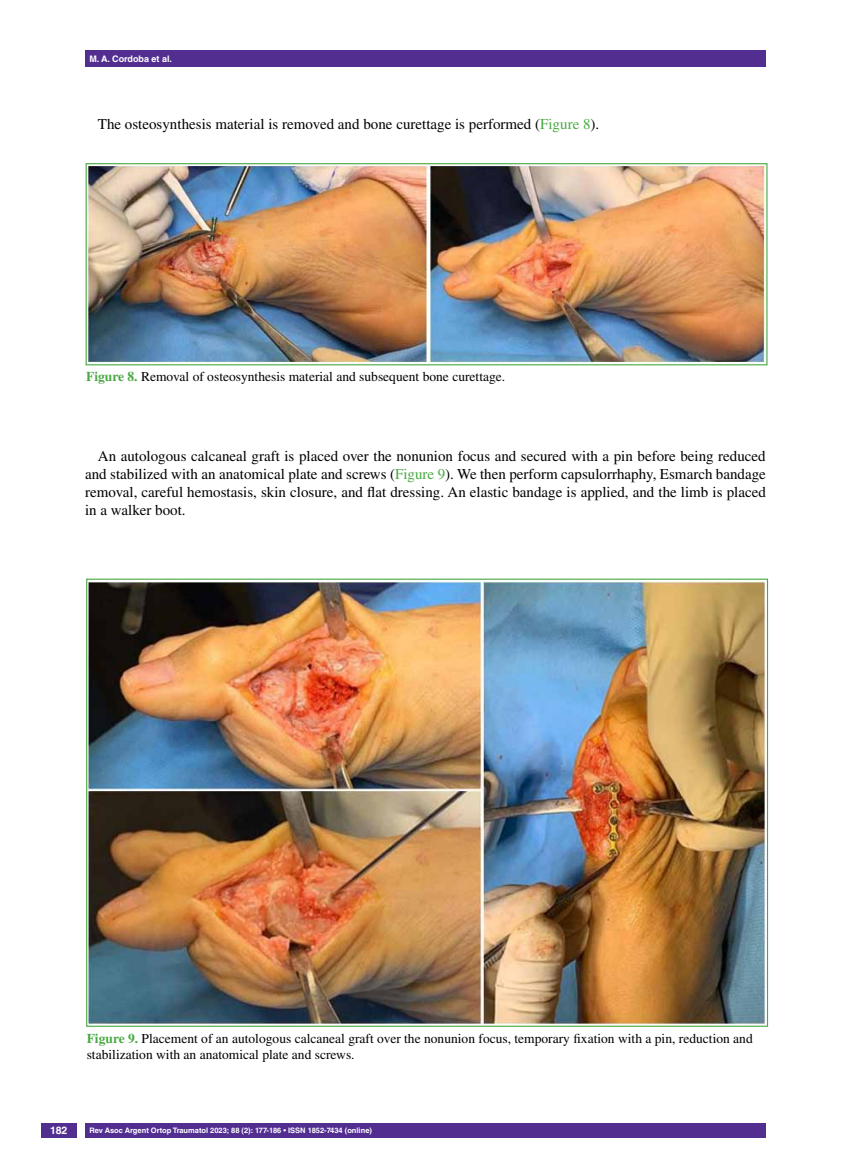
<style>
.page{position:relative;width:851px;height:1170px;background:#fff}
.page>*{position:absolute;margin:0;border:0;box-sizing:border-box;transform-origin:0 0}
.t1{font:15px/18px "Times LT Std";color:#000;text-align:justify}
.t2{font:13.5px/16.2px "Times LT Std";color:#000}
.t3{font:700 10.5px "Helvetica LT Std";color:#fff}
.t4{font:700 9px "Helvetica LT Std";color:#fff}
.t5{font:700 7.5px "Helvetica LT Std";color:#fff}
.s1{color:#49a942}
.s2{font-weight:700;color:#49a942}
</style>
<div class="page">
<div style="left:41px;top:1123px;width:36px;height:14px;background:#522e91"></div>
<div style="left:85px;top:50px;width:680px;height:17px;background:#522e91"></div>
<div style="left:85px;top:1123px;width:680px;height:14px;background:#522e91"></div>
<img style="left:88px;top:165px;width:677px;height:198px">
<div style="left:86px;top:163px;width:681px;height:202px;border:1px solid #49a942"></div>
<img style="left:88px;top:580px;width:678px;height:444px">
<p class="t4" style="left:89px;top:53px;width:84px">M. A. Cordoba et al.</p>
<p class="t1" style="left:98px;top:115px;width:503px">The osteosynthesis material is removed and bone curettage is performed (<span class="s1">Figure 8</span>).</p>
<p class="t2" style="left:86px;top:369px;width:420px"><span class="s2">Figure 8.</span> Removal of osteosynthesis material and subsequent bone curettage.</p>
<p class="t1" style="left:85px;top:447px;width:682px;text-indent:13px">An autologous calcaneal graft is placed over the nonunion focus and secured with a pin before being reduced and stabilized with an anatomical plate and screws (<span class="s1">Figure 9</span>). We then perform capsulorrhaphy, Esmarch bandage removal, careful hemostasis, skin closure, and flat dressing. An elastic bandage is applied, and the limb is placed in a walker boot.</p>
<p class="t2" style="left:87px;top:1029px;width:667px"><span class="s2">Figure 9.</span> Placement of an autologous calcaneal graft over the nonunion focus, temporary fixation with a pin, reduction and stabilization with an anatomical plate and screws.</p>
<p class="t3" style="left:50px;top:1124px;width:19px">182</p>
<p class="t5" style="left:90px;top:1125px;width:284px">Rev Asoc Argent Ortop Traumatol 2023; 88 (2): 177-186 • ISSN 1852-7434 (online)</p>
</div>
